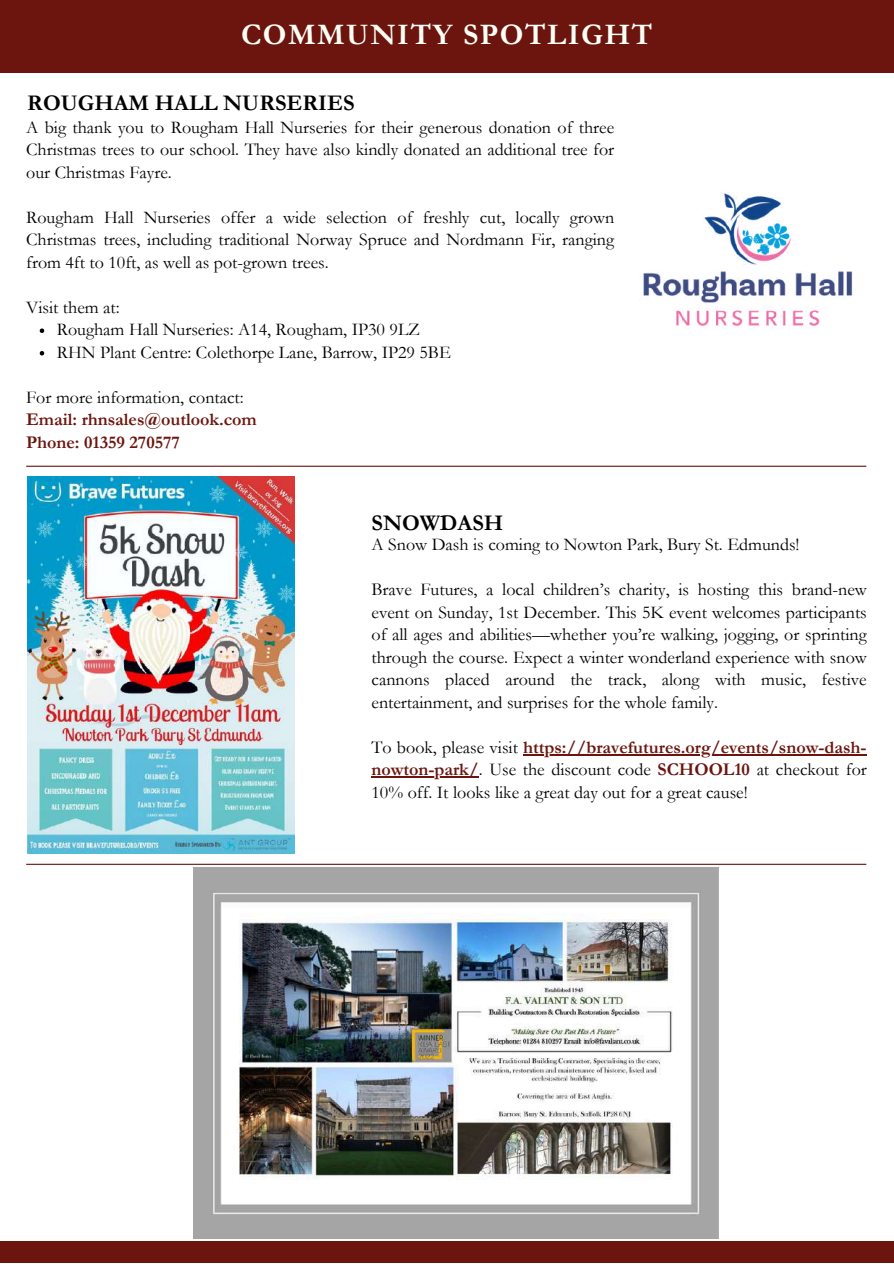
<style>
.page{position:relative;width:894px;height:1264px;background:#fff}
.page>*{position:absolute;margin:0;border:0;box-sizing:border-box;transform-origin:0 0}
.t1{font:700 30px "Garamond";letter-spacing:.05em;color:#fffff6}
.t2{font:700 22.5px "Garamond";color:#000}
.t3{font:18px/22.5px "Garamond";color:#000;text-align:justify}
.t4{font:700 18px/22.5px "Garamond";color:#6b150e}
.s1{font-weight:700;color:#6b150e}
</style>
<div class="page">
<div style="left:0;top:1241px;width:893px;height:22px;background:#6b150e"></div>
<div style="left:0;top:0;width:893px;height:72px;background:#6b150e"></div>
<hr style="left:26px;top:465px;width:840px;height:2px;background:#6b150e">
<hr style="left:26px;top:863px;width:840px;height:1px;background:#6b150e">
<img style="left:27px;top:476px;width:267px;height:377px">
<img style="left:193px;top:868px;width:525px;height:370px">
<img style="left:643px;top:193px;width:210px;height:134px">
<hr style="left:523px;top:754px;width:343px;height:1px;background:#6b150e">
<hr style="left:371px;top:776px;width:108px;height:1px;background:#6b150e">
<svg style="left:40px;top:328px;width:4px;height:5px"></svg>
<svg style="left:40px;top:351px;width:4px;height:4px"></svg>
<h1 class="t1" style="left:241px;top:18px;width:413px">COMMUNITY SPOTLIGHT</h1>
<p class="t2" style="left:27px;top:90px;width:328px">ROUGHAM HALL NURSERIES</p>
<p class="t3" style="left:26px;top:116px;width:589px">A big thank you to Rougham Hall Nurseries for their generous donation of three Christmas trees to our school. They have also kindly donated an additional tree for our Christmas Fayre.</p>
<p class="t3" style="left:26px;top:206px;width:589px">Rougham Hall Nurseries offer a wide selection of freshly cut, locally grown Christmas trees, including traditional Norway Spruce and Nordmann Fir, ranging from 4ft to 10ft, as well as pot-grown trees.</p>
<p class="t3" style="left:57px;top:296px;width:395px;text-align:left;text-indent:-31px">Visit them at:<br>Rougham Hall Nurseries: A14, Rougham, IP30 9LZ<br>RHN Plant Centre: Colethorpe Lane, Barrow, IP29 5BE</p>
<p class="t3" style="left:26px;top:386px;width:219px">For more information, contact:</p>
<p class="t4" style="left:26px;top:408px;width:232px">Email: rhnsales@outlook.com<br>Phone: 01359 270577</p>
<p class="t2" style="left:371px;top:510px;width:133px">SNOWDASH</p>
<p class="t3" style="left:371px;top:533px;width:429px">A Snow Dash is coming to Nowton Park, Bury St. Edmunds!</p>
<p class="t3" style="left:371px;top:578px;width:496px">Brave Futures, a local children’s charity, is hosting this brand-new event on Sunday, 1st December. This 5K event welcomes participants of all ages and abilities—whether you’re walking, jogging, or sprinting through the course. Expect a winter wonderland experience with snow cannons placed around the track, along with music, festive entertainment, and surprises for the whole family.</p>
<p class="t3" style="left:371px;top:736px;width:496px">To book, please visit <span class="s1">https://bravefutures.org/events/snow-dash&shy;nowton-park/</span>. Use the discount code <span class="s1">SCHOOL10</span> at checkout for 10% off. It looks like a great day out for a great cause!</p>
</div>
